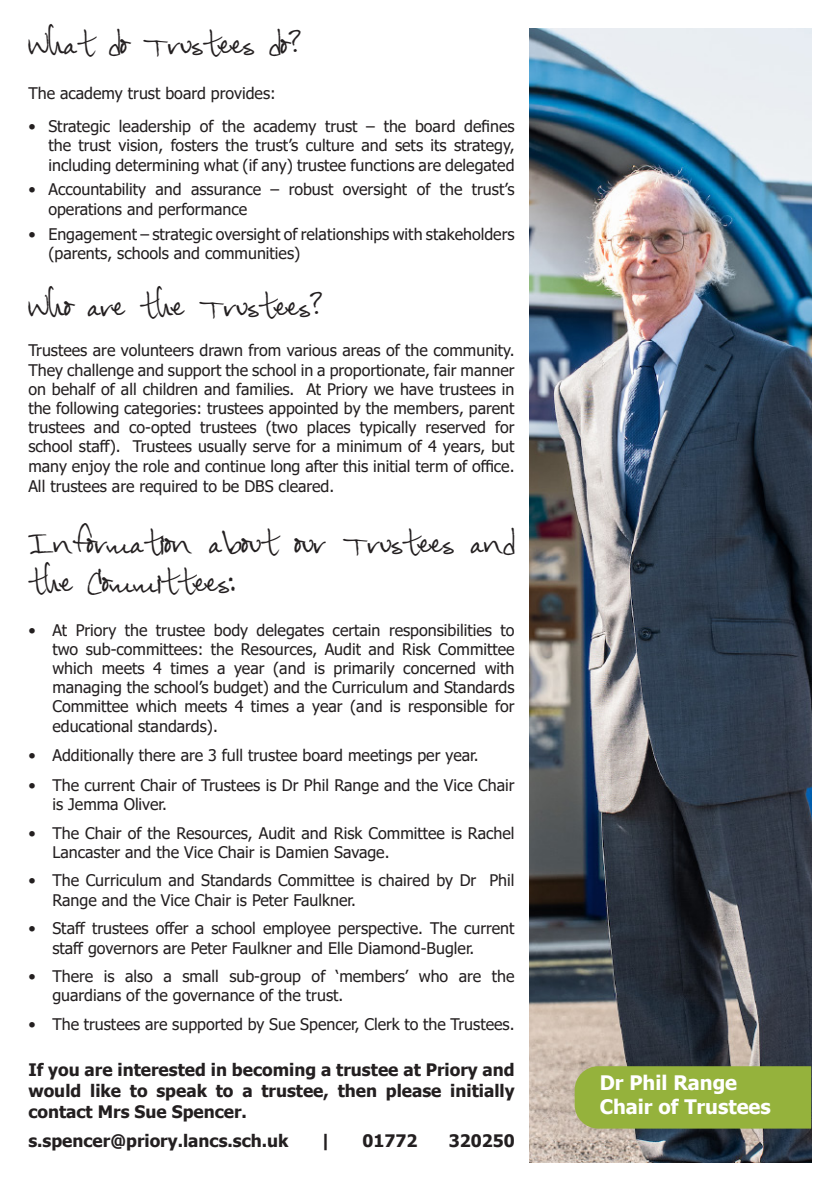
<style>
.page{position:relative;width:840px;height:1191px;background:#fff}
.page>*{position:absolute;margin:0;border:0;box-sizing:border-box;transform-origin:0 0}
.t1{font:26px/39.2px "Pea Robyn";color:#231f20}
.t2{font:700 20px "Tahoma";color:#fff}
.t3{font:700 17.2px/20.6px "Tahoma";color:#231f20;text-align:justify}
.t4{font:16px/19.2px "Tahoma";color:#231f20}
</style>
<div class="page">
<img style="left:529px;top:28px;width:282px;height:1134px">
<div style="left:573px;top:1065px;width:238px;height:64px;background:#95b23c"></div>
<p class="t1" style="left:28px;top:25px;width:274px">What do Trustees do?</p>
<p class="t4" style="left:28px;top:85px;width:249px">The academy trust board provides:</p>
<p class="t4" style="left:48px;top:118px;width:467px;text-align:justify;text-indent:-20px">• Strategic leadership of the academy trust – the board defines the trust vision, fosters the trust’s culture and sets its strategy, including determining what (if any) trustee functions are delegated</p>
<p class="t4" style="left:48px;top:181px;width:467px;text-indent:-20px">• Accountability and assurance – robust oversight of the trust’s operations and performance</p>
<p class="t4" style="left:48px;top:225px;width:467px;text-indent:-20px">• Engagement – strategic oversight of relationships with stakeholders (parents, schools and communities)</p>
<p class="t1" style="left:28px;top:287px;width:295px">Who are the Trustees?</p>
<p class="t4" style="left:28px;top:342px;width:487px;text-align:justify">Trustees are volunteers drawn from various areas of the community.<br>They challenge and support the school in a proportionate, fair manner on behalf of all children and families. At Priory we have trustees in the following categories: trustees appointed by the members, parent trustees and co-opted trustees (two places typically reserved for school staff). Trustees usually serve for a minimum of 4 years, but many enjoy the role and continue long after this initial term of office.<br>All trustees are required to be DBS cleared.</p>
<p class="t1" style="left:28px;top:524px;width:487px">Information about our Trustees and the Committees:</p>
<p class="t4" style="left:52px;top:621px;width:463px;text-align:justify;text-indent:-24px">• At Priory the trustee body delegates certain responsibilities to two sub-committees: the Resources, Audit and Risk Committee which meets 4 times a year (and is primarily concerned with managing the school’s budget) and the Curriculum and Standards Committee which meets 4 times a year (and is responsible for educational standards).</p>
<p class="t4" style="left:28px;top:746px;width:451px">• Additionally there are 3 full trustee board meetings per year.</p>
<p class="t4" style="left:52px;top:776px;width:463px;text-indent:-24px">• The current Chair of Trustees is Dr Phil Range and the Vice Chair is Jemma Oliver.</p>
<p class="t4" style="left:52px;top:824px;width:463px;text-indent:-24px">• The Chair of the Resources, Audit and Risk Committee is Rachel<br>Lancaster and the Vice Chair is Damien Savage.</p>
<p class="t4" style="left:52px;top:872px;width:463px;text-indent:-24px">• The Curriculum and Standards Committee is chaired by Dr Phil<br>Range and the Vice Chair is Peter Faulkner.</p>
<p class="t4" style="left:52px;top:919px;width:463px;text-indent:-24px">• Staff trustees offer a school employee perspective. The current staff governors are Peter Faulkner and Elle Diamond-Bugler.</p>
<p class="t4" style="left:52px;top:967px;width:463px;text-indent:-24px">• There is also a small sub-group of ‘members’ who are the guardians of the governance of the trust.</p>
<p class="t4" style="left:28px;top:1015px;width:487px">• The trustees are supported by Sue Spencer, Clerk to the Trustees.</p>
<p class="t3" style="left:28px;top:1060px;width:487px">If you are interested in becoming a trustee at Priory and would like to speak to a trustee, then please initially contact Mrs Sue Spencer.</p>
<p class="t3" style="left:28px;top:1131px;width:262px">s.spencer@priory.lancs.sch.uk</p>
<p class="t3" style="left:320px;top:1131px;width:12px">|</p>
<p class="t3" style="left:362px;top:1131px;width:56px">01772</p>
<p class="t3" style="left:448px;top:1131px;width:67px">320250</p>
<p class="t2" style="left:599px;top:1068px;width:139px">Dr Phil Range</p>
<p class="t2" style="left:599px;top:1092px;width:172px">Chair of Trustees</p>
</div>
